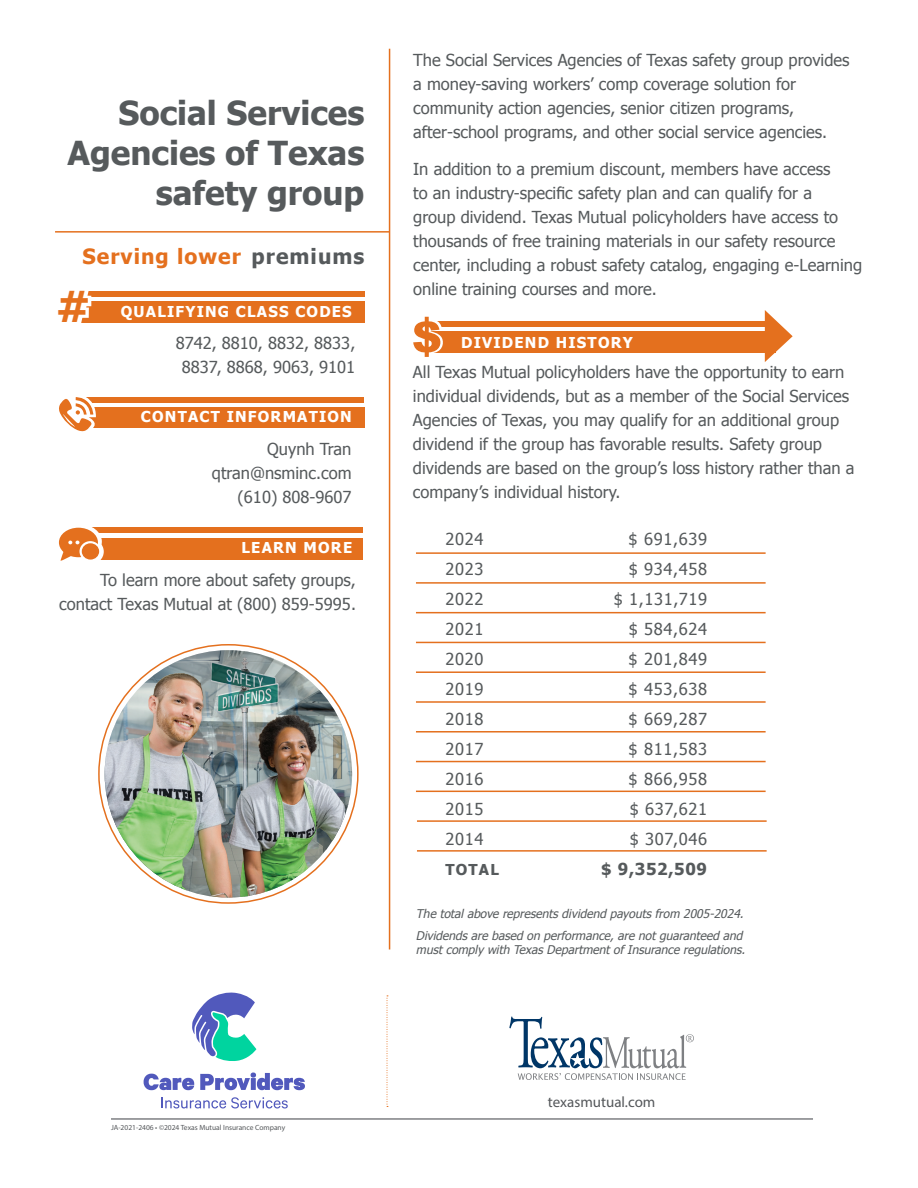
<style>
.page{position:relative;width:918px;height:1188px;background:#fff}
.page>*{position:absolute;margin:0;border:0;box-sizing:border-box;transform-origin:0 0}
.t1{font:700 42.45px "Tahoma";color:#e4701e}
.t2{font:700 33px "Tahoma";color:#565a5c}
.t3{font:700 21px "Tahoma";letter-spacing:.05em;color:#e4701e}
.t4{font:16.5px/24px "Tahoma";color:#565a5c}
.t5{font:700 16.5px "Tahoma";letter-spacing:.04em;color:#565a5c}
.t6{font:700 15px "Tahoma";letter-spacing:.08em;color:#fff}
.body{font:15px "Myriad Pro";color:#54575a}
.t7{font:700 15px "Tahoma";letter-spacing:.08em;color:#565a5c}
.t8{font:italic 12px/14.4px "Tahoma";color:#565a5c}
.body-2{font:7.5px "Myriad Pro";color:#54575a}
.s1{color:#565a5c}
</style>
<div class="page">
<hr style="left:389px;top:49px;width:1px;height:901px;background:#e4701e">
<div style="left:430px;top:322px;width:345px;height:5px;background:#e4701e"></div>
<div style="left:427px;top:331px;width:348px;height:21px;background:#e4701e"></div>
<svg style="left:413px;top:316px;width:31px;height:41px"></svg>
<svg style="left:765px;top:310px;width:28px;height:52px"></svg>
<svg style="left:387px;top:996px;width:1px;height:111px"></svg>
<hr style="left:111px;top:1118px;width:702px;height:2px;background:#7e8083">
<div style="left:81px;top:301px;width:283px;height:21px;background:#e4701e"></div>
<div style="left:82px;top:291px;width:282px;height:5px;background:#e4701e"></div>
<svg style="left:81px;top:291px;width:10px;height:32px"></svg>
<div style="left:84px;top:538px;width:279px;height:21px;background:#e4701e"></div>
<div style="left:70px;top:527px;width:293px;height:5px;background:#e4701e"></div>
<div style="left:79px;top:539px;width:25px;height:25px;border:2px solid #fff;border-radius:50%"></div>
<svg style="left:58px;top:527px;width:45px;height:36px"></svg>
<svg style="left:80px;top:541px;width:21px;height:21px"></svg>
<div style="left:82px;top:543px;width:17px;height:17px;background:#e4701e;border-radius:50%"></div>
<div style="left:82px;top:407px;width:282px;height:21px;background:#e4701e"></div>
<div style="left:84px;top:397px;width:280px;height:6px;background:#e4701e"></div>
<svg style="left:59px;top:397px;width:37px;height:35px"></svg>
<hr style="left:55px;top:231px;width:335px;height:2px;background:#e4701e">
<hr style="left:416px;top:552px;width:350px;height:2px;background:#e4701e">
<hr style="left:416px;top:582px;width:350px;height:2px;background:#e4701e">
<hr style="left:416px;top:612px;width:350px;height:1px;background:#e4701e">
<hr style="left:416px;top:642px;width:350px;height:1px;background:#e4701e">
<hr style="left:416px;top:671px;width:350px;height:2px;background:#e4701e">
<hr style="left:416px;top:701px;width:350px;height:2px;background:#e4701e">
<hr style="left:416px;top:731px;width:350px;height:2px;background:#e4701e">
<hr style="left:416px;top:761px;width:350px;height:1px;background:#e4701e">
<hr style="left:416px;top:791px;width:350px;height:1px;background:#e4701e">
<hr style="left:417px;top:820px;width:350px;height:2px;background:#e4701e">
<hr style="left:417px;top:850px;width:350px;height:2px;background:#e4701e">
<img style="left:105px;top:650px;width:247px;height:248px">
<svg style="left:144px;top:1074px;width:50px;height:16px"></svg>
<svg style="left:200px;top:1073px;width:105px;height:17px"></svg>
<svg style="left:192px;top:992px;width:64px;height:69px"></svg>
<svg style="left:161px;top:1097px;width:127px;height:11px"></svg>
<svg style="left:509px;top:1017px;width:185px;height:63px"></svg>
<p class="t2" style="left:119px;top:90px;width:247px">Social Services</p>
<p class="t2" style="left:68px;top:130px;width:298px">Agencies of Texas</p>
<p class="t2" style="left:156px;top:169px;width:210px">safety group</p>
<p class="t3" style="left:83px;top:242px;width:283px">Serving lower <span class="s1">premiums</span></p>
<p class="t1" style="left:56px;top:277px;width:36px">#</p>
<p class="t6" style="left:121px;top:301px;width:232px">QUALIFYING CLASS CODES</p>
<p class="t4" style="left:176px;top:331px;width:181px;text-align:center">8742, 8810, 8832, 8833,<br>8837, 8868, 9063, 9101</p>
<p class="t6" style="left:141px;top:406px;width:212px">CONTACT INFORMATION</p>
<p class="t4" style="left:267px;top:436px;width:86px">Quynh Tran</p>
<p class="t4" style="left:212px;top:460px;width:141px">qtran@nsminc.com</p>
<p class="t4" style="left:238px;top:484px;width:115px">(610) 808-9607</p>
<p class="t6" style="left:241px;top:537px;width:112px">LEARN MORE</p>
<p class="t4" style="left:100px;top:567px;width:257px">To learn more about safety groups,</p>
<p class="t4" style="left:59px;top:591px;width:298px">contact Texas Mutual at (800) 859-5995.</p>
<p class="t4" style="left:413px;top:47px;width:438px">The Social Services Agencies of Texas safety group provides a money-saving workers’ comp coverage solution for community action agencies, senior citizen programs, after-school programs, and other social service agencies.</p>
<p class="t4" style="left:413px;top:157px;width:451px">In addition to a premium discount, members have access<br>to an industry-specific safety plan and can qualify for a<br>group dividend. Texas Mutual policyholders have access to thousands of free training materials in our safety resource center, including a robust safety catalog, engaging e-Learning online training courses and more.</p>
<p class="t6" style="left:461px;top:332px;width:173px">DIVIDEND HISTORY</p>
<p class="t4" style="left:413px;top:359px;width:443px">All Texas Mutual policyholders have the opportunity to earn individual dividends, but as a member of the Social Services Agencies of Texas, you may qualify for an additional group dividend if the group has favorable results. Safety group dividends are based on the group’s loss history rather than a company’s individual history.</p>
<p class="t4" style="left:445px;top:527px;width:40px">2024</p>
<p class="t4" style="left:445px;top:557px;width:40px">2023</p>
<p class="t4" style="left:445px;top:587px;width:40px">2022</p>
<p class="t4" style="left:445px;top:617px;width:40px">2021</p>
<p class="t4" style="left:445px;top:647px;width:40px">2020</p>
<p class="t4" style="left:445px;top:677px;width:40px">2019</p>
<p class="t4" style="left:445px;top:707px;width:40px">2018</p>
<p class="t4" style="left:445px;top:737px;width:40px">2017</p>
<p class="t4" style="left:445px;top:767px;width:40px">2016</p>
<p class="t4" style="left:445px;top:797px;width:40px">2015</p>
<p class="t4" style="left:445px;top:827px;width:40px">2014</p>
<p class="t7" style="left:445px;top:860px;width:55px">TOTAL</p>
<p class="t4" style="left:629px;top:527px;width:80px">$ 691,639</p>
<p class="t4" style="left:629px;top:557px;width:80px">$ 934,458</p>
<p class="t4" style="left:614px;top:587px;width:95px">$ 1,131,719</p>
<p class="t4" style="left:629px;top:617px;width:80px">$ 584,624</p>
<p class="t4" style="left:629px;top:647px;width:80px">$ 201,849</p>
<p class="t4" style="left:629px;top:677px;width:80px">$ 453,638</p>
<p class="t4" style="left:629px;top:707px;width:80px">$ 669,287</p>
<p class="t4" style="left:629px;top:737px;width:80px">$ 811,583</p>
<p class="t4" style="left:629px;top:767px;width:80px">$ 866,958</p>
<p class="t4" style="left:630px;top:797px;width:79px">$ 637,621</p>
<p class="t4" style="left:630px;top:827px;width:79px">$ 307,046</p>
<p class="t5" style="left:601px;top:858px;width:107px">$ 9,352,509</p>
<p class="t8" style="left:416px;top:906px;width:332px">The totalabove representsdividend payoutsfrom 2005-2024.</p>
<p class="t8" style="left:416px;top:928px;width:334px">Dividendsare based on performance,are notguaranteed and mustcomply with TexasDepartmentofInsurance regulations.</p>
<p class="body-2" style="left:111px;top:1123px;width:176px">JA-2021-2406 • ©2024 Texas Mutual Insurance Company</p>
<p class="body" style="left:548px;top:1093px;width:109px">texasmutual.com</p>
</div>
